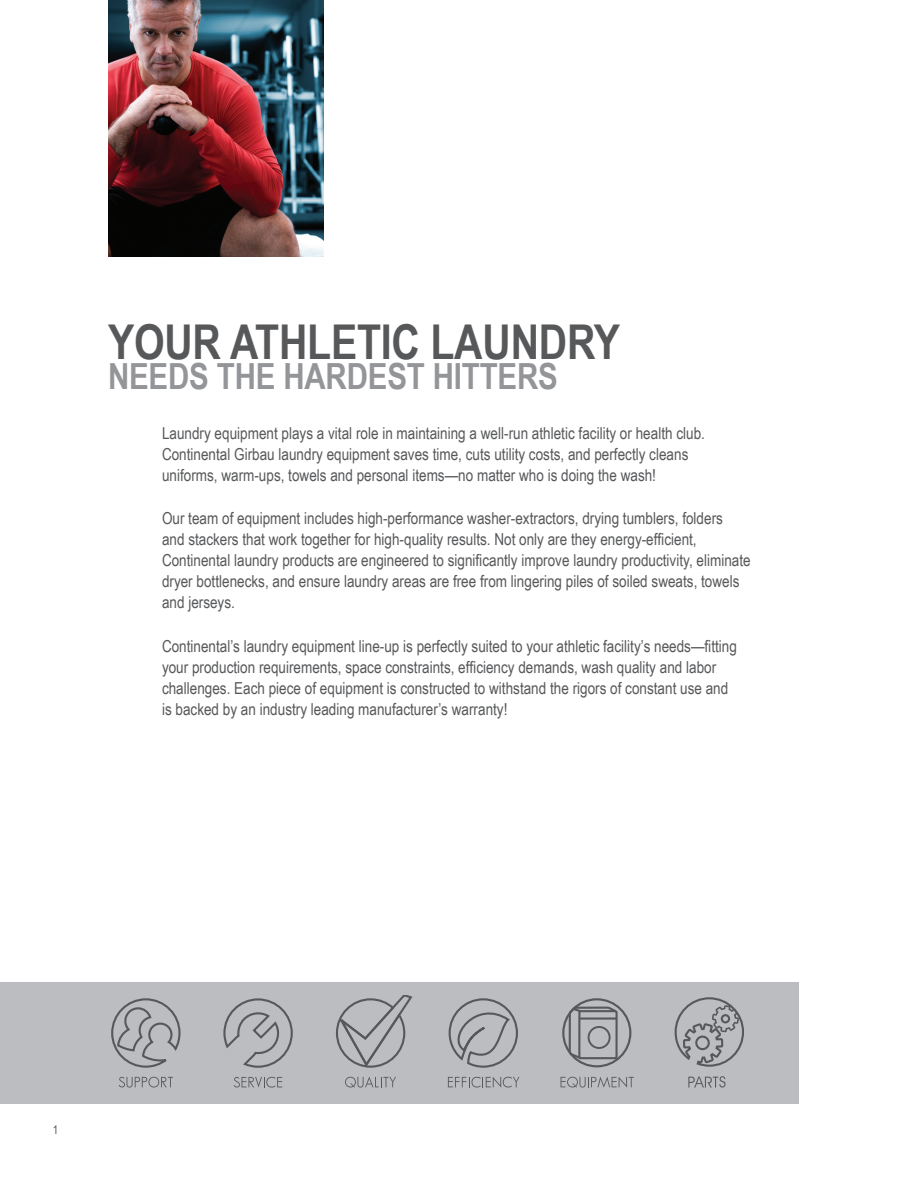
<style>
.page{position:relative;width:918px;height:1188px;background:#fff}
.page>*{position:absolute;margin:0;border:0;box-sizing:border-box;transform-origin:0 0}
.t1{font:700 48px "Arial Narrow";letter-spacing:-.005em;color:#57585a}
.t2{font:700 36px "Arial Narrow";letter-spacing:-.005em;color:#939598}
.t3{font:16.5px/21px "Arial Narrow";color:#57585a}
.t4{font:12px "Arial Narrow";color:#57585a}
</style>
<div class="page">
<div style="left:0;top:982px;width:798px;height:121px;background:#bcbdc0"></div>
<img style="left:108px;top:0;width:216px;height:256px">
<svg style="left:119px;top:1077px;width:54px;height:11px"></svg>
<svg style="left:111px;top:998px;width:70px;height:70px"></svg>
<svg style="left:234px;top:1077px;width:48px;height:11px"></svg>
<svg style="left:223px;top:998px;width:70px;height:70px"></svg>
<svg style="left:345px;top:1077px;width:51px;height:11px"></svg>
<svg style="left:336px;top:996px;width:77px;height:72px"></svg>
<svg style="left:674px;top:997px;width:70px;height:91px"></svg>
<div style="left:562px;top:998px;width:69px;height:69px;border:2px solid #57585a;border-radius:50%"></div>
<svg style="left:568px;top:1006px;width:51px;height:55px"></svg>
<div style="left:588px;top:1026px;width:23px;height:23px;border:2px solid #57585a;border-radius:50%"></div>
<hr style="left:580px;top:1017px;width:37px;height:3px;background:#57585a">
<svg style="left:561px;top:1077px;width:73px;height:11px"></svg>
<svg style="left:448px;top:1077px;width:72px;height:11px"></svg>
<svg style="left:448px;top:998px;width:70px;height:70px"></svg>
<p class="t1" style="left:108px;top:306px;width:514px">YOUR ATHLETIC LAUNDRY</p>
<p class="t2" style="left:108px;top:349px;width:451px">NEEDS THE HARDEST HITTERS</p>
<p class="t3" style="left:162px;top:422px;width:544px">Laundry equipment plays a vital role in maintaining a well-run athletic facility or health club.<br>Continental Girbau laundry equipment saves time, cuts utility costs, and perfectly cleans uniforms, warm-ups, towels and personal items—no matter who is doing the wash!</p>
<p class="t3" style="left:162px;top:507px;width:590px">Our team of equipment includes high-performance washer-extractors, drying tumblers, folders<br>and stackers that work together for high-quality results. Not only are they energy-efficient, Continental laundry products are engineered to significantly improve laundry productivity, eliminate dryer bottlenecks, and ensure laundry areas are free from lingering piles of soiled sweats, towels and jerseys.</p>
<p class="t3" style="left:162px;top:635px;width:576px">Continental’s laundry equipment line-up is perfectly suited to your athletic facility’s needs—fitting your production requirements, space constraints, efficiency demands, wash quality and labor challenges. Each piece of equipment is constructed to withstand the rigors of constant use and is backed by an industry leading manufacturer’s warranty!</p>
<p class="t4" style="left:53px;top:1121px;width:7px">1</p>
</div>
